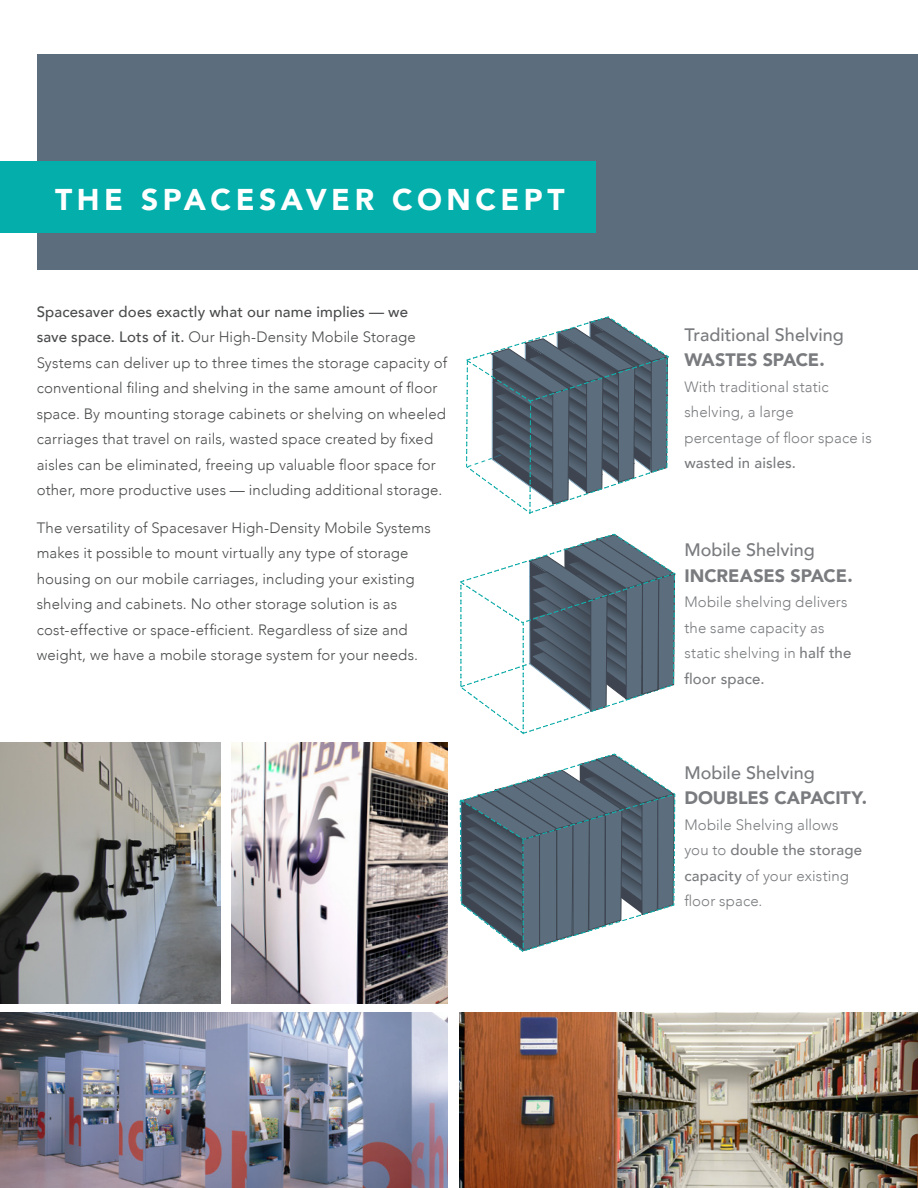
<style>
.page{position:relative;width:918px;height:1188px;background:#fff}
.page>*{position:absolute;margin:0;border:0;box-sizing:border-box;transform-origin:0 0}
.t1{font:900 30px "Avenir";letter-spacing:.15em;color:#fff}
.t2{font:500 18px "Avenir";color:#797b7e}
.t3{font:900 18px "Avenir";letter-spacing:-.005em;color:#797b7e}
.t4{font:300 15px/25.5px "Avenir";letter-spacing:.01em;color:#4b4c4d}
.t5{font:300 15px/25.5px "Avenir";letter-spacing:.01em;color:#797b7e}
.t6{font:500 15px "Avenir";letter-spacing:.01em;color:#797b7e}
.s1{font-weight:500}
</style>
<div class="page">
<svg style="left:466px;top:316px;width:203px;height:198px"></svg>
<svg style="left:460px;top:533px;width:216px;height:202px"></svg>
<svg style="left:460px;top:753px;width:216px;height:199px"></svg>
<img style="left:0;top:1012px;width:447px;height:176px">
<img style="left:231px;top:742px;width:216px;height:261px">
<img style="left:0;top:742px;width:220px;height:261px">
<img style="left:459px;top:1012px;width:459px;height:176px">
<div style="left:37px;top:54px;width:881px;height:216px;background:#5c6e7e"></div>
<div style="left:0;top:162px;width:595px;height:71px;background:#03aeab"></div>
<h1 class="t1" style="left:55px;top:173px;width:511px">THE SPACESAVER CONCEPT</h1>
<p class="t4" style="left:37px;top:299px;width:412px"><span class="s1">Spacesaver does exactly what our name implies — we<br>save space. Lots of it.</span> Our High-Density Mobile Storage Systems can deliver up to three times the storage capacity of conventional filing and shelving in the same amount of floor space. By mounting storage cabinets or shelving on wheeled carriages that travel on rails, wasted space created by fixed aisles can be eliminated, freeing up valuable floor space for other, more productive uses — including additional storage.</p>
<p class="t4" style="left:37px;top:515px;width:396px">The versatility of Spacesaver High-Density Mobile Systems makes it possible to mount virtually any type of storage housing on our mobile carriages, including your existing shelving and cabinets. No other storage solution is as cost-effective or space-efficient. Regardless of size and weight, we have a mobile storage system for your needs.</p>
<p class="t2" style="left:684px;top:319px;width:161px">Traditional Shelving</p>
<p class="t3" style="left:684px;top:344px;width:142px">WASTES SPACE.</p>
<p class="t5" style="left:684px;top:374px;width:189px">With traditional static shelving, a large percentage of floor space is</p>
<p class="t6" style="left:684px;top:450px;width:113px">wasted in aisles.</p>
<p class="t2" style="left:684px;top:535px;width:132px">Mobile Shelving</p>
<p class="t3" style="left:684px;top:560px;width:170px">INCREASES SPACE.</p>
<p class="t5" style="left:684px;top:589px;width:168px">Mobile shelving delivers the same capacity as static shelving in <span class="s1">half the floor space.</span></p>
<p class="t2" style="left:684px;top:757px;width:132px">Mobile Shelving</p>
<p class="t3" style="left:684px;top:783px;width:184px">DOUBLES CAPACITY.</p>
<p class="t5" style="left:684px;top:812px;width:179px">Mobile Shelving allows you to <span class="s1">double the storage capacity</span> of your existing floor space.</p>
</div>
